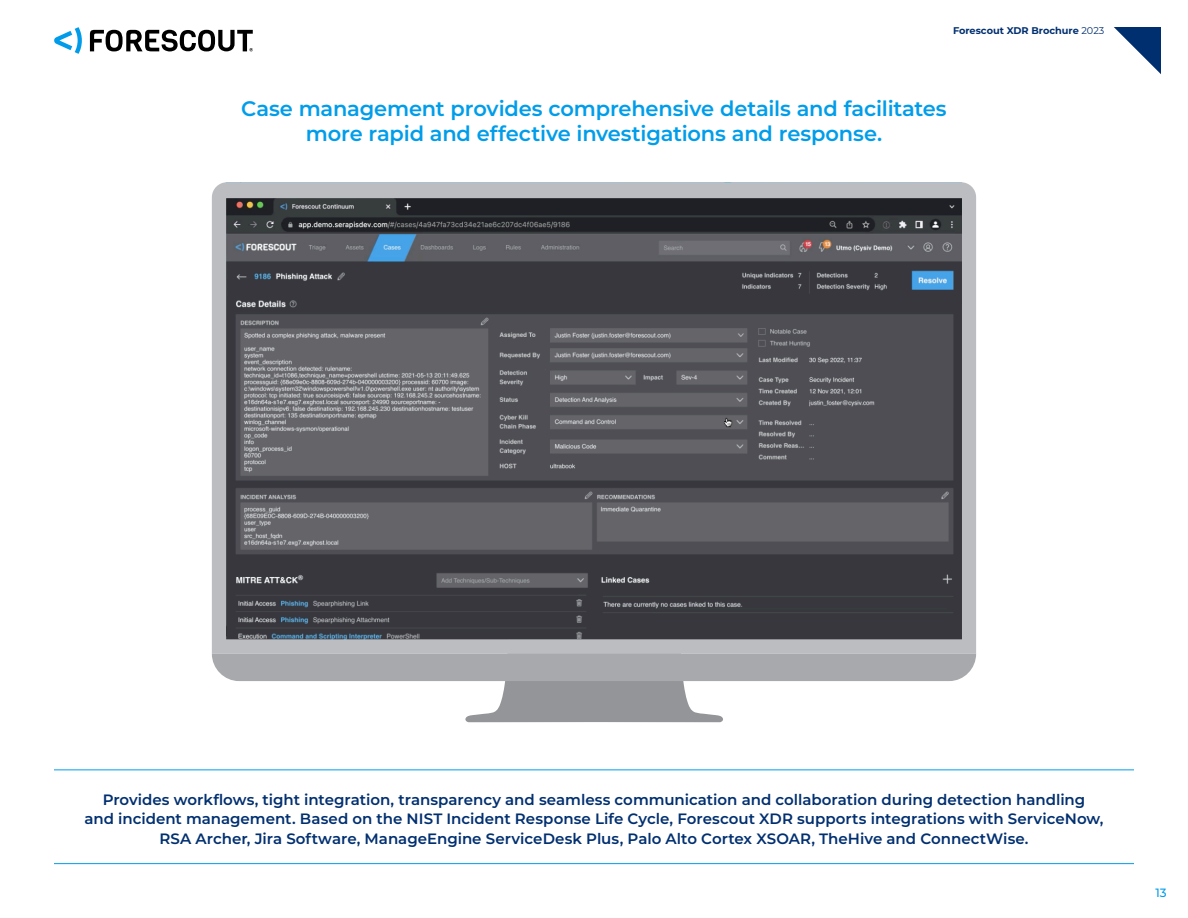
<style>
.page{position:relative;width:1188px;height:918px;background:#fff}
.page>*{position:absolute;margin:0;border:0;box-sizing:border-box;transform-origin:0 0}
.Header_14{font:600 21px/25.2px "Montserrat";letter-spacing:-.01em;color:#009dea;text-align:center}
.Centered_Callout{font:600 15px/19.5px "Montserrat";color:#002f70;text-align:center}
.t1{font:500 12px "Montserrat";color:#009dea}
.t2{font:700 9.75px "Montserrat";color:#002f70}
.s1{font-weight:400}
</style>
<div class="page">
<svg style="left:1114px;top:27px;width:47px;height:47px"></svg>
<svg style="left:54px;top:27px;width:28px;height:27px"></svg>
<svg style="left:90px;top:30px;width:163px;height:22px"></svg>
<hr style="left:54px;top:770px;width:1080px;height:1px;background:#009dea">
<hr style="left:54px;top:863px;width:1080px;height:1px;background:#009dea">
<svg style="left:212px;top:654px;width:764px;height:68px"></svg>
<svg style="left:212px;top:182px;width:764px;height:472px"></svg>
<p class="t2" style="left:953px;top:23px;width:153px">Forescout XDR Brochure <span class="s1">2023</span></p>
<p class="Header_14" style="left:241px;top:95px;width:707px">Case management provides comprehensive details and facilitates more rapid and effective investigations and response.</p>
<p class="Centered_Callout" style="left:84px;top:789px;width:1021px">Provides workflows, tight integration, transparency and seamless communication and collaboration during detection handling<br>and incident management. Based on the NIST Incident Response Life Cycle, Forescout XDR supports integrations with ServiceNow,<br>RSA Archer, Jira Software, ManageEngine ServiceDesk Plus, Palo Alto Cortex XSOAR, TheHive and ConnectWise.</p>
<p class="t1" style="left:1155px;top:884px;width:13px">13</p>
</div>
